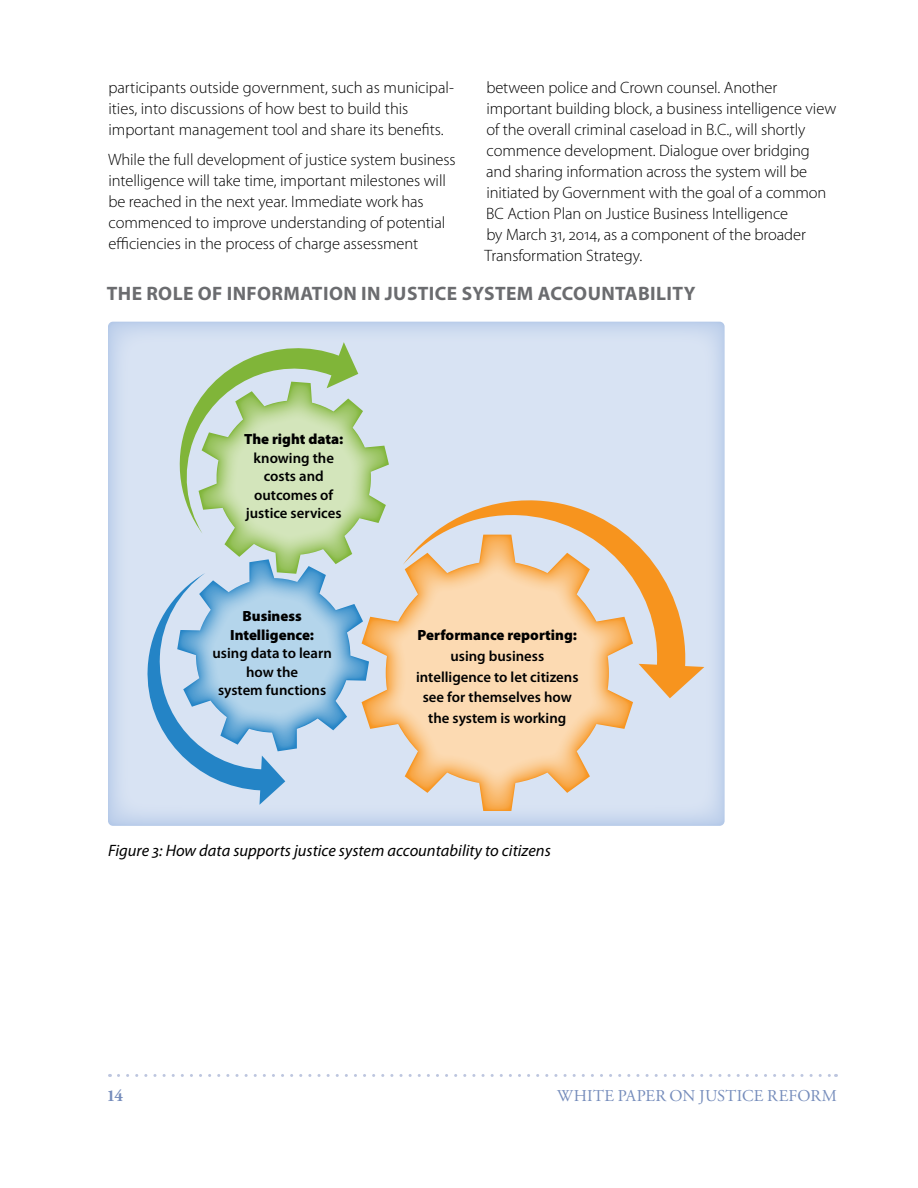
<style>
.page{position:relative;width:918px;height:1188px;background:#fff}
.page>*{position:absolute;margin:0;border:0;box-sizing:border-box;transform-origin:0 0}
.t1{font:700 19.5px "Myriad Pro";letter-spacing:.02em;color:#6b6c6f}
.t2{font:300 16.5px/21px "Myriad Pro";letter-spacing:-.005em;color:#000}
.t3{font:italic 16.5px "Myriad Pro";color:#000}
.t4{font:16.5px "Adobe Garamond Pro";letter-spacing:.02em;color:#758cbb}
.t5{font:700 16.5px "Adobe Garamond Pro";color:#758cbb}
.t6{font:600 14.85px/18.6px "Myriad Pro";color:#000;text-align:center}
.t7{font:900 14.85px/18.6px "Myriad Pro";color:#000;text-align:center}
</style>
<div class="page">
<svg style="left:118px;top:1074px;width:719px;height:3px"></svg>
<svg style="left:108px;top:322px;width:617px;height:504px;background:#d3dff1"></svg>
<svg style="left:362px;top:535px;width:271px;height:276px;background:#edd4b7"></svg>
<svg style="left:403px;top:498px;width:301px;height:200px;background:#ecd0b0"></svg>
<svg style="left:145px;top:333px;width:244px;height:472px;background:#bbd4d3"></svg>
<p class="t2" style="left:108px;top:78px;width:347px">participants outside government, such as municipal&shy;ities, into discussions of how best to build this important management tool and share its benefits.</p>
<p class="t2" style="left:108px;top:150px;width:349px">While the full development of justice system business intelligence will take time, important milestones will be reached in the next year. Immediate work has commenced to improve understanding of potential efficiencies in the process of charge assessment</p>
<p class="t2" style="left:485px;top:78px;width:353px">between police and Crown counsel. Another important building block, a business intelligence view of the overall criminal caseload in B.C., will shortly commence development. Dialogue over bridging and sharing information across the system will be initiated by Government with the goal of a common BC Action Plan on Justice Business Intelligence<br>by March 31, 2014, as a component of the broader Transformation Strategy.</p>
<p class="t1" style="left:107px;top:283px;width:590px">THE ROLE OF INFORMATION IN JUSTICE SYSTEM ACCOUNTABILITY</p>
<p class="t7" style="left:244px;top:430px;width:101px">The right data:</p>
<p class="t6" style="left:246px;top:449px;width:97px">knowing the costs and outcomes of justice services</p>
<p class="t7" style="left:230px;top:607px;width:86px">Business<br>Intelligence:</p>
<p class="t6" style="left:213px;top:644px;width:121px">using data to learn how the<br>system functions</p>
<p class="t7" style="left:418px;top:626px;width:161px">Performance reporting:</p>
<p class="t6" style="left:416px;top:646px;width:164px;line-height:20.7px">using business intelligence to let citizens see for themselves how the system is working</p>
<p class="t3" style="left:108px;top:841px;width:444px">Figure 3: How data supports justice system accountability to citizens</p>
<p class="t5" style="left:107px;top:1086px;width:18px">14</p>
<p class="t4" style="left:557px;top:1086px;width:279px">WHITE PAPER ON JUSTICE REFORM</p>
</div>
